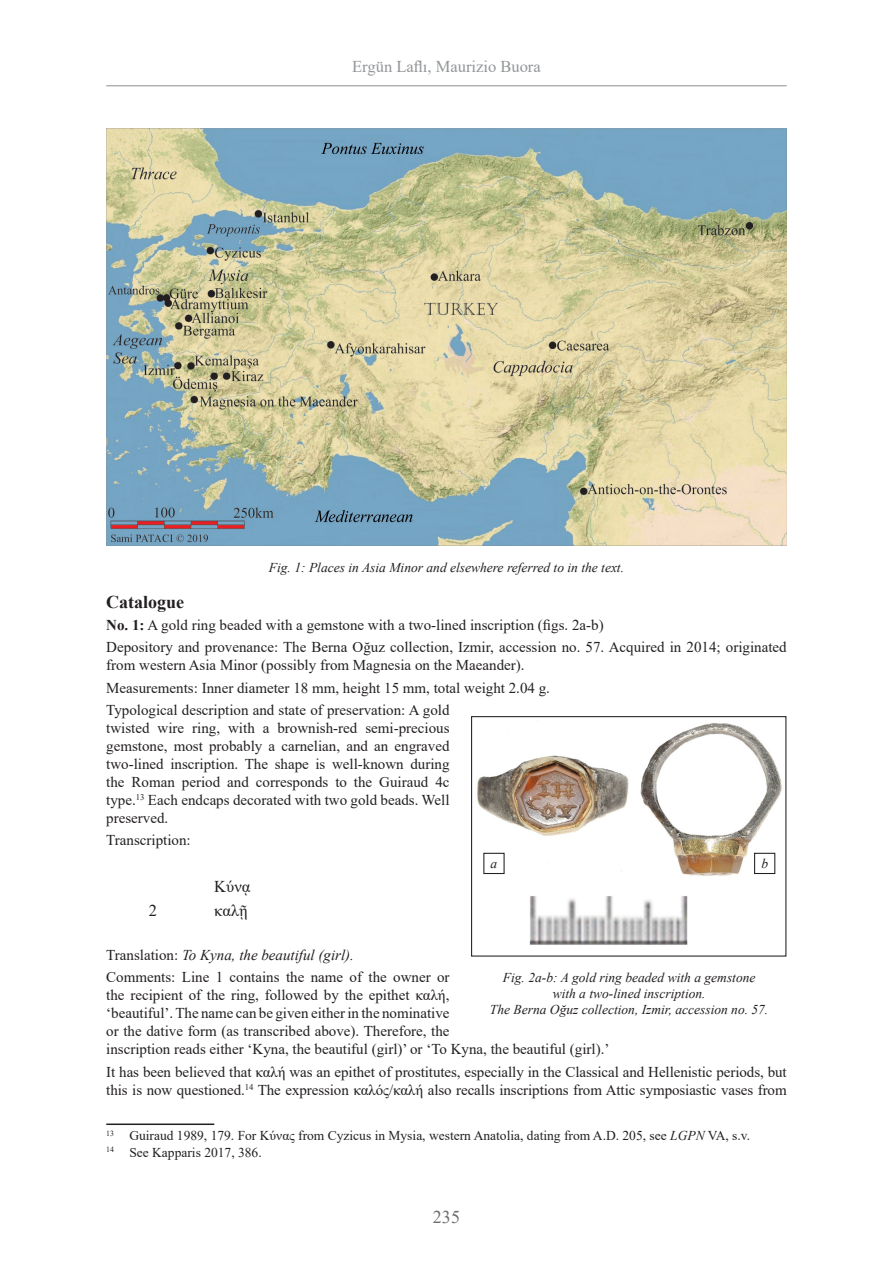
<style>
.page{position:relative;width:893px;height:1263px;background:#fff}
.page>*{position:absolute;margin:0;border:0;box-sizing:border-box;transform-origin:0 0}
.Titlu_interior{font:700 18px "Times New Roman";color:#231f20}
.t1{font:18px "Times New Roman";color:#6c6d70}
.t2{font:16.5px "Times New Roman";color:#939598}
.Indentat{font:16.5px "Times New Roman";color:#231f20}
.Continut{font:15px/18px "Times New Roman";color:#231f20}
.Continut-2{font:italic 15px "Times New Roman";color:#231f20}
.Figuri{font:italic 13.5px "Times New Roman";color:#231f20}
.Nota_de_subsol{font:13.5px "Times New Roman";color:#231f20}
.s1{font-weight:700}
.s2{font-style:normal}
.s3{font-style:italic}
</style>
<div class="page">
<hr style="left:106px;top:85px;width:681px;height:1px;background:#939598">
<hr style="left:106px;top:1123px;width:108px;height:2px;background:#231f20">
<img style="left:106px;top:128px;width:681px;height:417px">
<img style="left:529px;top:882px;width:258px;height:74px">
<img style="left:477px;top:723px;width:305px;height:153px">
<div style="left:484px;top:853px;width:20px;height:20px;background:#fff"></div>
<div style="left:483px;top:853px;width:22px;height:21px;border:1px solid #231f20"></div>
<div style="left:755px;top:853px;width:20px;height:20px;background:#fff"></div>
<div style="left:754px;top:853px;width:21px;height:21px;border:1px solid #231f20"></div>
<div style="left:471px;top:716px;width:315px;height:240px;border:1px solid #231f20"></div>
<p class="t2" style="left:352px;top:55px;width:190px">Ergün Laflı, Maurizio Buora</p>
<p class="Figuri" style="left:269px;top:558px;width:357px">Fig. 1: Places in Asia Minor and elsewhere referred to in the text.</p>
<p class="Titlu_interior" style="left:106px;top:589px;width:79px">Catalogue</p>
<p class="Continut" style="left:106px;top:616px;width:499px"><span class="s1">No. 1:</span> A gold ring beaded with a gemstone with a two-lined inscription (figs. 2a-b)</p>
<p class="Continut" style="left:106px;top:638px;width:682px">Depository and provenance: The Berna Oğuz collection, Izmir, accession no. 57. Acquired in 2014; originated from western Asia Minor (possibly from Magnesia on the Maeander).</p>
<p class="Continut" style="left:106px;top:678px;width:445px">Measurements: Inner diameter 18 mm, height 15 mm, total weight 2.04 g.</p>
<p class="Continut" style="left:106px;top:700px;width:345px;text-align:justify">Typological description and state of preservation: A gold twisted wire ring, with a brownish-red semi-precious gemstone, most probably a carnelian, and an engraved two-lined inscription. The shape is well-known during the Roman period and corresponds to the Guiraud 4c type.<sup>13</sup> Each endcaps decorated with two gold beads. Well preserved.</p>
<p class="Continut" style="left:106px;top:831px;width:86px">Transcription:</p>
<p class="Indentat" style="left:214px;top:874px;width:38px">Κύνᾳ</p>
<p class="Indentat" style="left:149px;top:898px;width:10px">2</p>
<p class="Indentat" style="left:214px;top:898px;width:35px">καλῇ</p>
<p class="Continut-2" style="left:106px;top:945px;width:249px"><span class="s2">Translation:</span> To Kyna, the beautiful (girl).</p>
<p class="Continut" style="left:106px;top:968px;width:505px">Comments: Line 1 contains the name of the owner or<br>the recipient of the ring, followed by the epithet καλή,<br>‘beautiful’. The name can be given either in the nominative<br>or the dative form (as transcribed above). Therefore, the<br>inscription reads either ‘Kyna, the beautiful (girl)’ or ‘To Kyna, the beautiful (girl).’</p>
<p class="Continut" style="left:106px;top:1062px;width:682px">It has been believed that καλή was an epithet of prostitutes, especially in the Classical and Hellenistic periods, but this is now questioned.<sup>14</sup> The expression καλός/καλή also recalls inscriptions from Attic symposiastic vases from</p>
<p class="Nota_de_subsol" style="left:106px;top:1126px;width:645px"><sup>13</sup> Guiraud 1989, 179. For Κύνας from Cyzicus in Mysia, western Anatolia, dating from A.D. 205, see <span class="s3">LGPN</span> VA, s.v.</p>
<p class="Nota_de_subsol" style="left:106px;top:1142px;width:157px"><sup>14</sup> See Kapparis 2017, 386.</p>
<p class="Figuri" style="left:491px;top:854px;width:8px">a</p>
<p class="Figuri" style="left:761px;top:854px;width:8px">b</p>
<p class="Figuri" style="left:503px;top:968px;width:254px">Fig. 2a-b: A gold ring beaded with a gemstone</p>
<p class="Figuri" style="left:553px;top:984px;width:155px">with a two-lined inscription.</p>
<p class="Figuri" style="left:490px;top:1000px;width:280px">The Berna Oğuz collection, Izmir, accession no. 57.</p>
<p class="t1" style="left:433px;top:1204px;width:28px">235</p>
</div>
